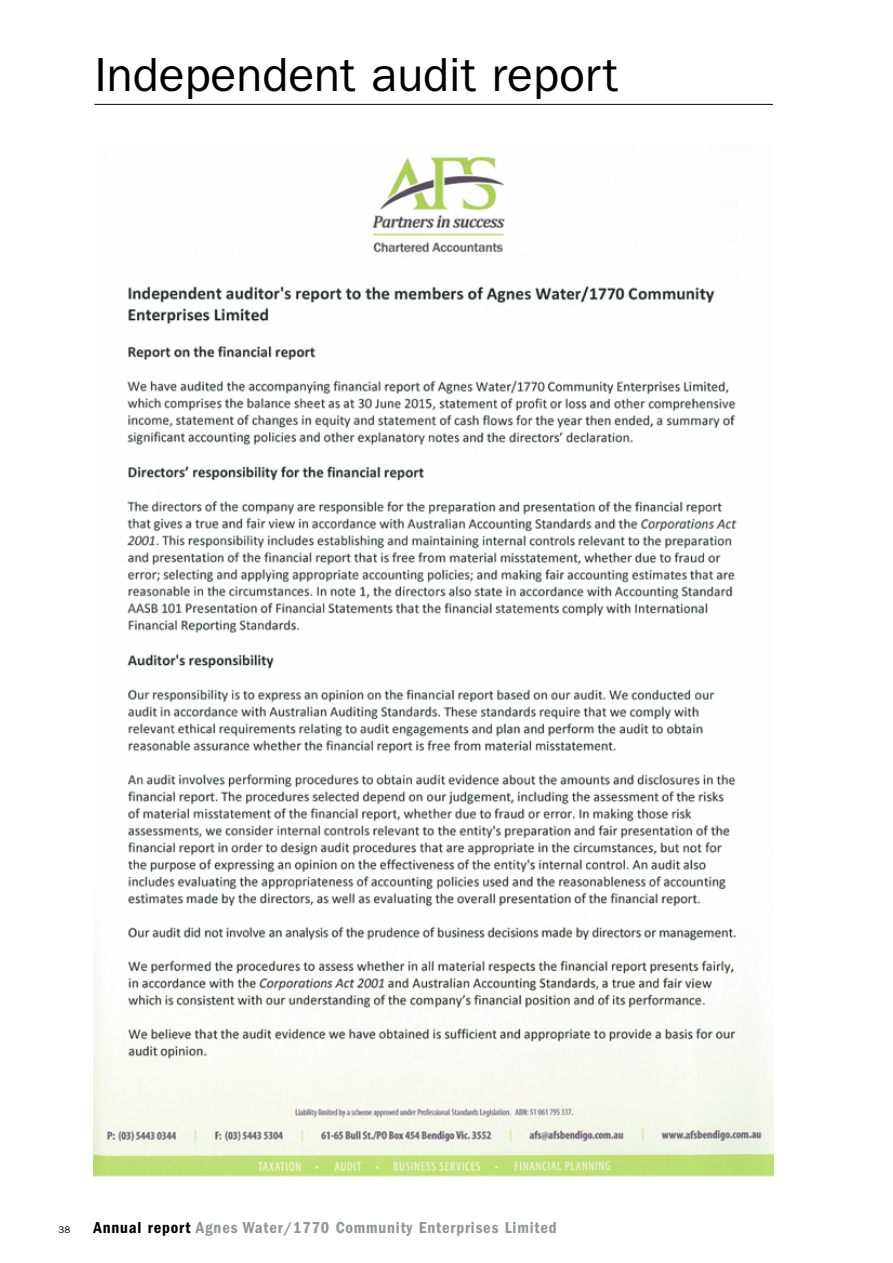
<style>
.page{position:relative;width:893px;height:1263px;background:#fff}
.page>*{position:absolute;margin:0;border:0;box-sizing:border-box;transform-origin:0 0}
.t1{font:48px "Franklin Gothic";color:#000}
.t2{font:600 condensed 16.5px "Franklin Gothic";letter-spacing:.05em;color:#939598}
.t3{font:9.75px "Franklin Gothic";color:#000}
.s1{color:#000}
</style>
<div class="page">
<hr style="left:94px;top:104px;width:679px;height:1px;background:#000">
<img style="left:94px;top:156px;width:680px;height:1021px">
<h1 class="t1" style="left:94px;top:47px;width:525px">Independent audit report</h1>
<p class="t3" style="left:59px;top:1224px;width:13px">38</p>
<p class="t2" style="left:94px;top:1218px;width:465px"><span class="s1">Annual report</span> Agnes Water/1770 Community Enterprises Limited</p>
</div>
